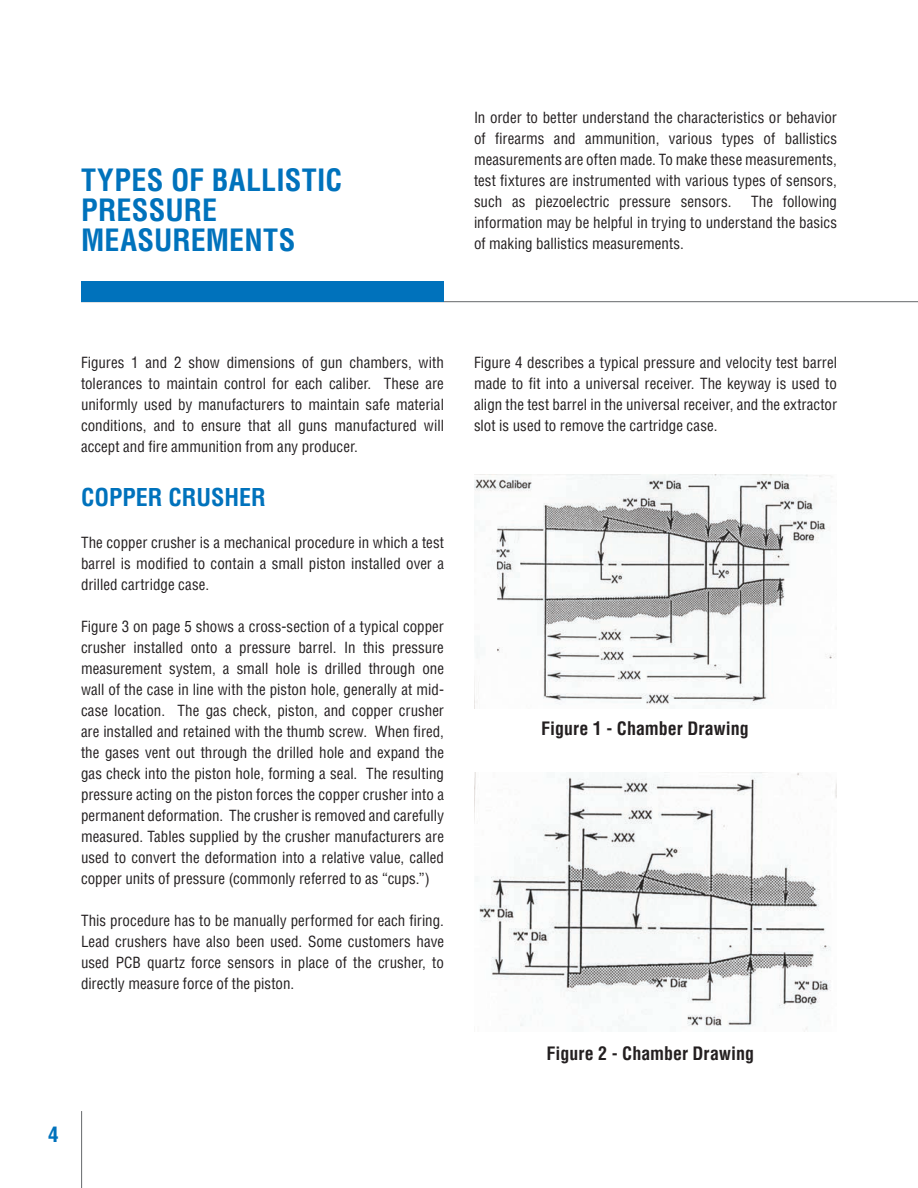
<style>
.page{position:relative;width:918px;height:1188px;background:#fff}
.page>*{position:absolute;margin:0;border:0;box-sizing:border-box;transform-origin:0 0}
.Body_copy{font:700 condensed 30px/30px "Helvetica LT Pro";letter-spacing:.01em;color:#0072bc}
.Body_copy-2{font:700 condensed 24px "Helvetica LT Pro";color:#0072bc}
.t1{font:700 condensed 21px "Helvetica LT Pro";color:#0072bc}
.Body_copy-3{font:700 condensed 18px "Helvetica LT Pro";color:#231f20}
.Body_copy-4{font:condensed 15px/21px "Helvetica LT Pro";letter-spacing:.005em;color:#231f20;text-align:justify}
</style>
<div class="page">
<hr style="left:81px;top:1111px;width:1px;height:77px;background:#76787b">
<hr style="left:81px;top:301px;width:837px;height:1px;background:#76787b">
<div style="left:81px;top:281px;width:363px;height:20px;background:#0072bc"></div>
<img style="left:474px;top:474px;width:361px;height:235px">
<img style="left:474px;top:773px;width:363px;height:259px">
<p class="Body_copy" style="left:81px;top:164px;width:263px">TYPES OF BALLISTIC<br>PRESSURE<br>MEASUREMENTS</p>
<p class="Body_copy-4" style="left:474px;top:107px;width:365px">In order to better understand the characteristics or behavior of firearms and ammunition, various types of ballistics measurements are often made. To make these measurements, test fixtures are instrumented with various types of sensors, such as piezoelectric pressure sensors.</p>
<p class="Body_copy-4" style="left:474px;top:191px;width:365px;text-indent:277px">The following information may be helpful in trying to understand the basics of making ballistics measurements.</p>
<p class="Body_copy-4" style="left:81px;top:352px;width:365px">Figures 1 and 2 show dimensions of gun chambers, with tolerances to maintain control for each caliber. These are uniformly used by manufacturers to maintain safe material conditions, and to ensure that all guns manufactured will accept and fire ammunition from any producer.</p>
<p class="Body_copy-2" style="left:81px;top:481px;width:186px">COPPER CRUSHER</p>
<p class="Body_copy-4" style="left:81px;top:532px;width:365px">The copper crusher is a mechanical procedure in which a test barrel is modified to contain a small piston installed over a drilled cartridge case.</p>
<p class="Body_copy-4" style="left:81px;top:616px;width:365px">Figure 3 on page 5 shows a cross-section of a typical copper crusher installed onto a pressure barrel. In this pressure measurement system, a small hole is drilled through one wall of the case in line with the piston hole, generally at mid&shy;case location. The gas check, piston, and copper crusher are installed and retained with the thumb screw. When fired, the gases vent out through the drilled hole and expand the gas check into the piston hole, forming a seal. The resulting pressure acting on the piston forces the copper crusher into a permanent deformation. The crusher is removed and carefully measured. Tables supplied by the crusher manufacturers are used to convert the deformation into a relative value, called copper units of pressure (commonly referred to as “cups.”)</p>
<p class="Body_copy-4" style="left:81px;top:910px;width:365px">This procedure has to be manually performed for each firing.<br>Lead crushers have also been used. Some customers have used PCB quartz force sensors in place of the crusher, to directly measure force of the piston.</p>
<h3 class="t1" style="left:48px;top:1120px;width:12px">4</h3>
<p class="Body_copy-4" style="left:474px;top:352px;width:365px">Figure 4 describes a typical pressure and velocity test barrel made to fit into a universal receiver. The keyway is used to align the test barrel in the universal receiver, and the extractor slot is used to remove the cartridge case.</p>
<p class="Body_copy-3" style="left:541px;top:716px;width:209px">Figure 1 - Chamber Drawing</p>
<p class="Body_copy-3" style="left:546px;top:1042px;width:209px">Figure 2 - Chamber Drawing</p>
</div>
